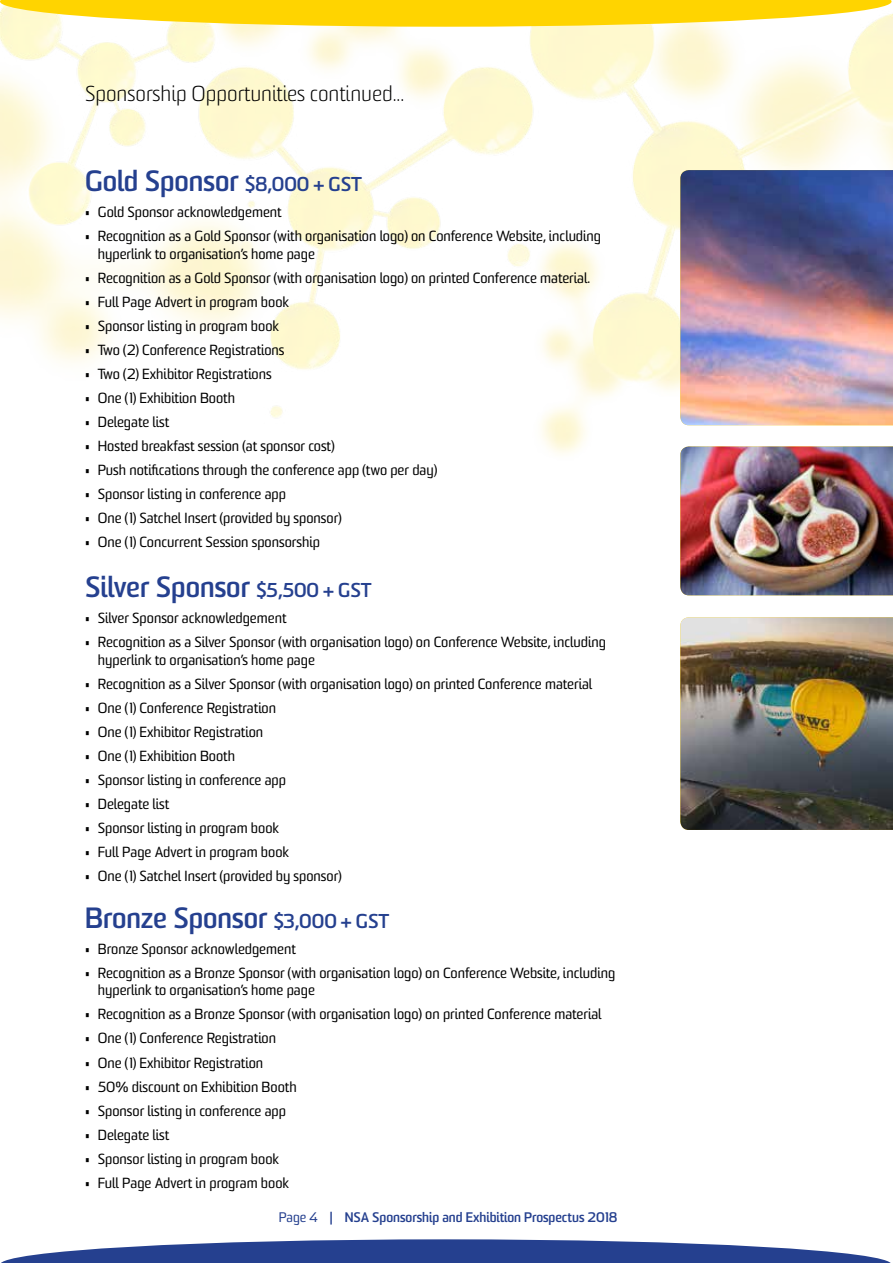
<style>
.page{position:relative;width:893px;height:1263px;background:#fff}
.page>*{position:absolute;margin:0;border:0;box-sizing:border-box;transform-origin:0 0}
.t1{font:700 28.5px "Sommet";color:#25408f}
.t2{font:300 21px "Sommet";color:#000}
.t3{font:14.25px/17.2px "Sommet";color:#000}
.t4{font:700 13.5px "Sommet";color:#25408f}
.s1{font-size:19.5px}
.s2{font-weight:400}
</style>
<div class="page">
<img style="left:0;top:0;width:893px;height:454px">
<svg style="left:1px;top:1239px;width:890px;height:24px"></svg>
<svg style="left:0;top:0;width:891px;height:27px;background:#fedc32"></svg>
<img style="left:680px;top:446px;width:213px;height:149px">
<img style="left:680px;top:170px;width:213px;height:255px">
<img style="left:680px;top:617px;width:213px;height:213px">
<h2 class="t2" style="left:85px;top:81px;width:321px">Sponsorship Opportunities continued...</h2>
<h1 class="t1" style="left:85px;top:163px;width:278px">Gold Sponsor <span class="s1">$8,000 + GST</span></h1>
<p class="t3" style="left:85px;top:204px;width:198px">• Gold Sponsor acknowledgement</p>
<p class="t3" style="left:98px;top:228px;width:505px;text-indent:-13px">• Recognition as a Gold Sponsor (with organisation logo) on Conference Website, including hyperlink to organisation’s home page</p>
<p class="t3" style="left:85px;top:270px;width:507px">• Recognition as a Gold Sponsor (with organisation logo) on printed Conference material.</p>
<p class="t3" style="left:85px;top:294px;width:206px">• Full Page Advert in program book</p>
<p class="t3" style="left:85px;top:318px;width:196px">• Sponsor listing in program book</p>
<p class="t3" style="left:85px;top:342px;width:201px">• Two (2) Conference Registrations</p>
<p class="t3" style="left:85px;top:366px;width:188px">• Two (2) Exhibitor Registrations</p>
<p class="t3" style="left:85px;top:390px;width:152px">• One (1) Exhibition Booth</p>
<p class="t3" style="left:85px;top:414px;width:86px">• Delegate list</p>
<p class="t3" style="left:85px;top:438px;width:251px">• Hosted breakfast session (at sponsor cost)</p>
<p class="t3" style="left:85px;top:462px;width:354px">• Push notifications through the conference app (two per day)</p>
<p class="t3" style="left:85px;top:486px;width:203px">• Sponsor listing in conference app</p>
<p class="t3" style="left:85px;top:510px;width:258px">• One (1) Satchel Insert (provided by sponsor)</p>
<p class="t3" style="left:85px;top:534px;width:236px">• One (1) Concurrent Session sponsorship</p>
<h1 class="t1" style="left:85px;top:569px;width:288px">Silver Sponsor <span class="s1">$5,500 + GST</span></h1>
<p class="t3" style="left:85px;top:610px;width:203px">• Silver Sponsor acknowledgement</p>
<p class="t3" style="left:98px;top:634px;width:510px;text-indent:-13px">• Recognition as a Silver Sponsor (with organisation logo) on Conference Website, including hyperlink to organisation’s home page</p>
<p class="t3" style="left:85px;top:676px;width:509px">• Recognition as a Silver Sponsor (with organisation logo) on printed Conference material</p>
<p class="t3" style="left:85px;top:700px;width:193px">• One (1) Conference Registration</p>
<p class="t3" style="left:85px;top:724px;width:180px">• One (1) Exhibitor Registration</p>
<p class="t3" style="left:85px;top:748px;width:152px">• One (1) Exhibition Booth</p>
<p class="t3" style="left:85px;top:772px;width:203px">• Sponsor listing in conference app</p>
<p class="t3" style="left:85px;top:796px;width:86px">• Delegate list</p>
<p class="t3" style="left:85px;top:820px;width:196px">• Sponsor listing in program book</p>
<p class="t3" style="left:85px;top:844px;width:206px">• Full Page Advert in program book</p>
<p class="t3" style="left:85px;top:868px;width:258px">• One (1) Satchel Insert (provided by sponsor)</p>
<h1 class="t1" style="left:85px;top:900px;width:306px">Bronze Sponsor <span class="s1">$3,000 + GST</span></h1>
<p class="t3" style="left:85px;top:941px;width:212px">• Bronze Sponsor acknowledgement</p>
<p class="t3" style="left:98px;top:965px;width:519px;text-indent:-13px">• Recognition as a Bronze Sponsor (with organisation logo) on Conference Website, including hyperlink to organisation’s home page</p>
<p class="t3" style="left:85px;top:1006px;width:518px">• Recognition as a Bronze Sponsor (with organisation logo) on printed Conference material</p>
<p class="t3" style="left:85px;top:1030px;width:193px">• One (1) Conference Registration</p>
<p class="t3" style="left:85px;top:1054px;width:180px">• One (1) Exhibitor Registration</p>
<p class="t3" style="left:85px;top:1079px;width:213px">• 50% discount on Exhibition Booth</p>
<p class="t3" style="left:85px;top:1103px;width:203px">• Sponsor listing in conference app</p>
<p class="t3" style="left:85px;top:1127px;width:86px">• Delegate list</p>
<p class="t3" style="left:85px;top:1151px;width:196px">• Sponsor listing in program book</p>
<p class="t3" style="left:85px;top:1175px;width:206px">• Full Page Advert in program book</p>
<p class="t4" style="left:279px;top:1209px;width:340px"><span class="s2">Page 4</span> | NSA Sponsorship and Exhibition Prospectus 2018</p>
</div>
